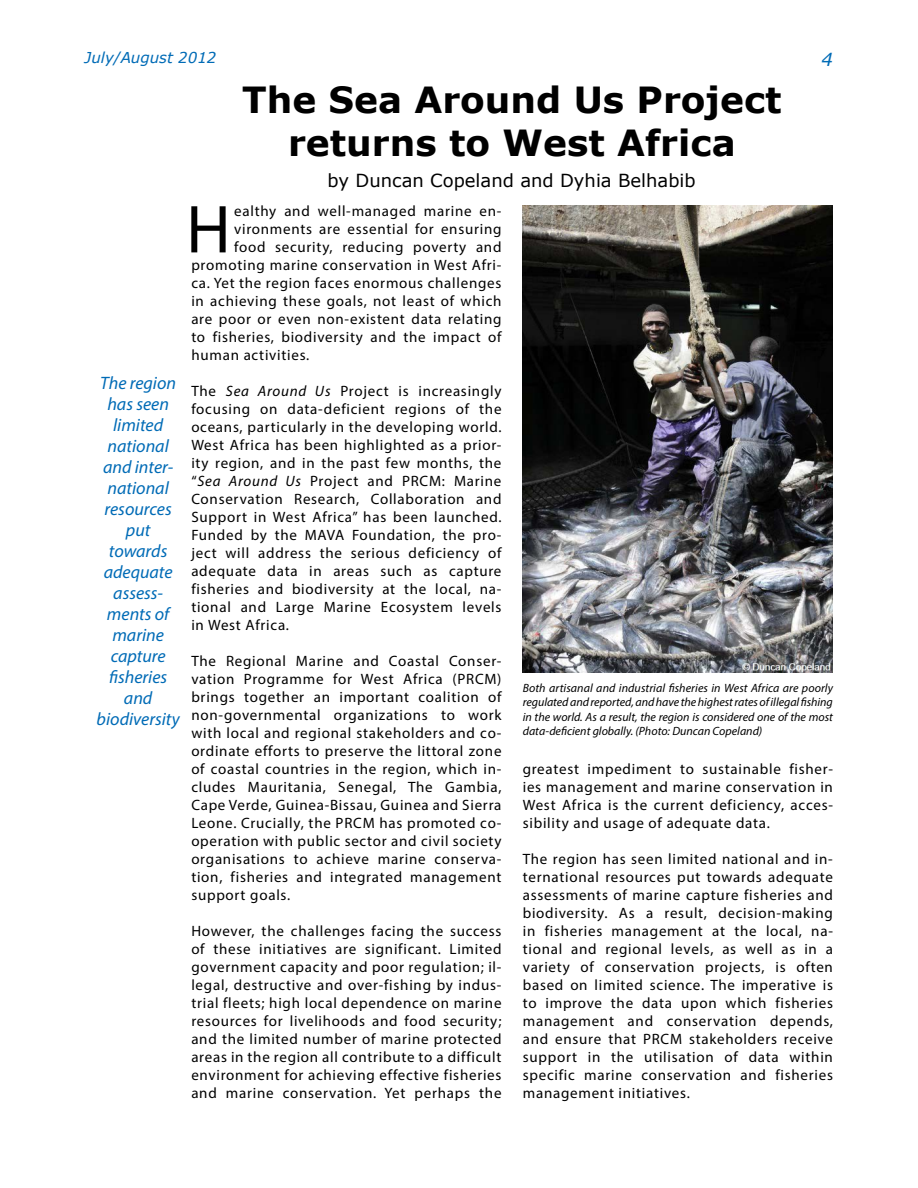
<style>
.page{position:relative;width:918px;height:1188px;background:#fff}
.page>*{position:absolute;margin:0;border:0;box-sizing:border-box;transform-origin:0 0}
.t1{font:68.4px "Myriad Pro";color:#000}
.t2{font:700 36px/43.2px "Verdana";color:#000;text-align:center}
.t3{font:italic 18px/21px "Myriad Pro";color:#006bb6;text-align:center}
.t4{font:18px "Verdana";color:#000}
.t5{font:italic 18px "Verdana";color:#006bb6}
.t6{font:15px/18px "Myriad Pro";letter-spacing:.05em;color:#000;text-align:justify}
.t7{font:italic 15px "Verdana";color:#006bb6}
.t8{font:italic 12px/14.4px "Myriad Pro";color:#000;text-align:justify}
.s1{font-style:italic}
</style>
<div class="page">
<img style="left:523px;top:205px;width:310px;height:468px">
<p class="t7" style="left:85px;top:48px;width:133px">July/August 2012</p>
<p class="t5" style="left:822px;top:47px;width:13px">4</p>
<p class="t3" style="left:97px;top:372px;width:85px">The region has seen limited national and inter&shy;national resources put towards adequate assess&shy;ments of marine capture fisheries and biodiversity</p>
<h2 class="t2" style="left:242px;top:77px;width:541px">The Sea Around Us Project returns to West Africa</h2>
<p class="t4" style="left:327px;top:168px;width:370px">by Duncan Copeland and Dyhia Belhabib</p>
<h1 class="t1" style="left:186px;top:187px;width:46px">H</h1>
<p class="t6" style="left:234px;top:202px;width:269px">ealthy and well-managed marine en-</p>
<p class="t6" style="left:234px;top:220px;width:269px">vironments are essential for ensuring</p>
<p class="t6" style="left:234px;top:238px;width:269px">food security, reducing poverty and</p>
<p class="t6" style="left:191px;top:256px;width:312px">promoting marine conservation in West Afri-</p>
<p class="t6" style="left:191px;top:274px;width:312px">ca. Yet the region faces enormous challenges</p>
<p class="t6" style="left:191px;top:292px;width:312px">in achieving these goals, not least of which</p>
<p class="t6" style="left:191px;top:310px;width:312px">are poor or even non-existent data relating</p>
<p class="t6" style="left:191px;top:328px;width:312px">to fisheries, biodiversity and the impact of</p>
<p class="t6" style="left:191px;top:346px;width:120px">human activities.</p>
<p class="t6" style="left:191px;top:382px;width:312px">The <span class="s1">Sea Around Us</span> Project is increasingly focusing on data-deficient regions of the oceans, particularly in the developing world.<br>West Africa has been highlighted as a prior&shy;ity region, and in the past few months, the “<span class="s1">Sea Around Us</span> Project and PRCM: Marine Conservation Research, Collaboration and Support in West Africa” has been launched.<br>Funded by the MAVA Foundation, the pro&shy;ject will address the serious deficiency of adequate data in areas such as capture fisheries and biodiversity at the local, na&shy;tional and Large Marine Ecosystem levels in West Africa.</p>
<p class="t6" style="left:191px;top:652px;width:312px">The Regional Marine and Coastal Conser&shy;vation Programme for West Africa (PRCM) brings together an important coalition of non-governmental organizations to work with local and regional stakeholders and co&shy;ordinate efforts to preserve the littoral zone of coastal countries in the region, which in&shy;cludes Mauritania, Senegal, The Gambia, Cape Verde, Guinea-Bissau, Guinea and Sierra Leone. Crucially, the PRCM has promoted co&shy;operation with public sector and civil society organisations to achieve marine conserva&shy;tion, fisheries and integrated management support goals.</p>
<p class="t6" style="left:191px;top:922px;width:312px">However, the challenges facing the success of these initiatives are significant. Limited government capacity and poor regulation; il&shy;legal, destructive and over-fishing by indus&shy;trial fleets; high local dependence on marine resources for livelihoods and food security; and the limited number of marine protected areas in the region all contribute to a difficult environment for achieving effective fisheries and marine conservation. Yet perhaps the</p>
<p class="t8" style="left:523px;top:680px;width:312px">Both artisanal and industrial fisheries in West Africa are poorly regulated and reported, and have the highest rates of illegal fishing in the world. As a result, the region is considered one of the most data-deficient globally. (Photo: Duncan Copeland)</p>
<p class="t6" style="left:523px;top:760px;width:312px">greatest impediment to sustainable fisher&shy;ies management and marine conservation in West Africa is the current deficiency, acces&shy;sibility and usage of adequate data.</p>
<p class="t6" style="left:523px;top:850px;width:312px">The region has seen limited national and in&shy;ternational resources put towards adequate assessments of marine capture fisheries and biodiversity. As a result, decision-making in fisheries management at the local, na&shy;tional and regional levels, as well as in a variety of conservation projects, is often based on limited science. The imperative is to improve the data upon which fisheries management and conservation depends, and ensure that PRCM stakeholders receive support in the utilisation of data within specific marine conservation and fisheries management initiatives.</p>
</div>
